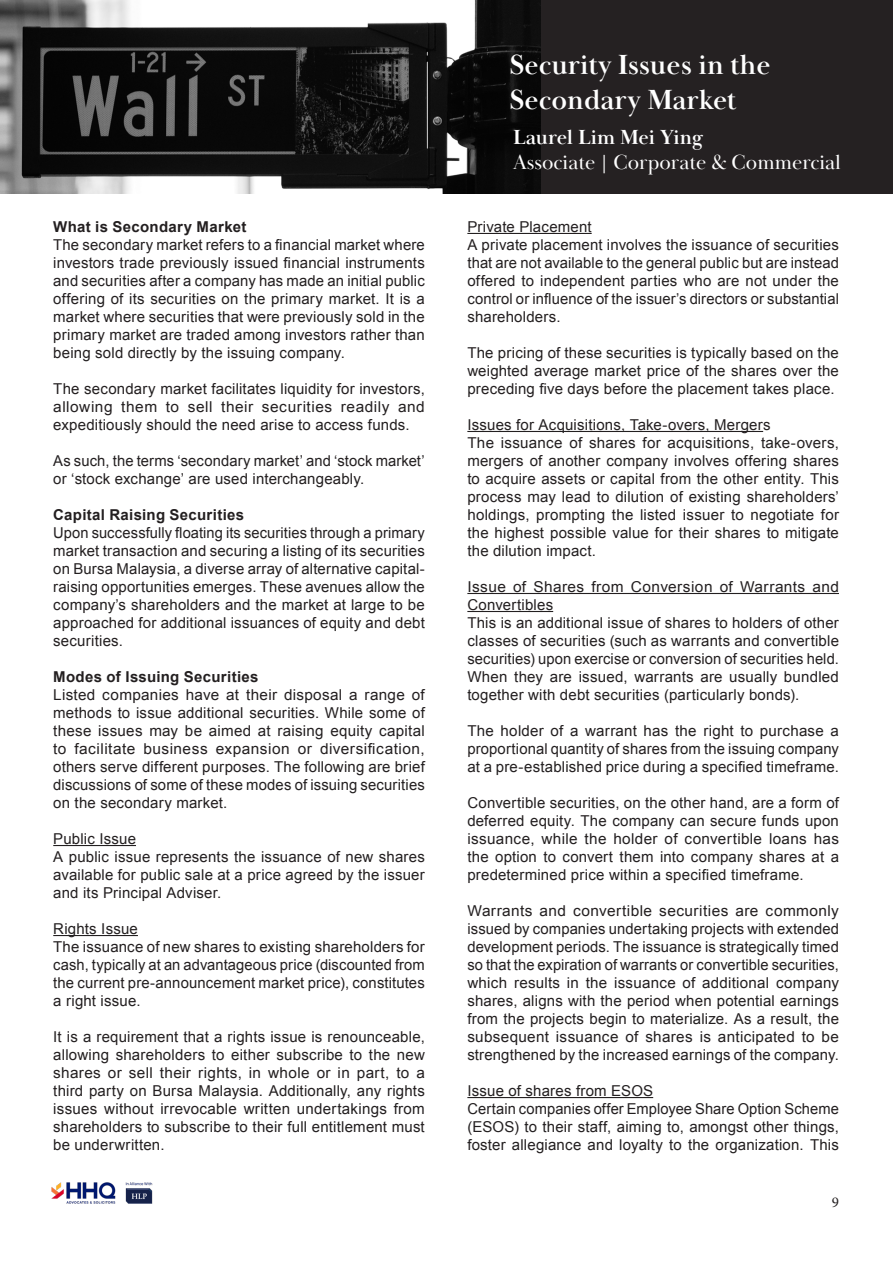
<style>
.page{position:relative;width:893px;height:1263px;background:#fff}
.page>*{position:absolute;margin:0;border:0;box-sizing:border-box;transform-origin:0 0}
.t1{font:700 28.5px/34.2px "Baskerville Display PT";color:#fff}
.t2{font:21px "Baskerville Display PT";color:#fff}
.t3{font:700 21px "Baskerville Display PT";color:#fff}
.t4{font:15px/18px "Arial";letter-spacing:.01em;color:#231f20;text-align:justify}
.t5{font:700 15px "Arial";letter-spacing:.02em;color:#231f20}
.t6{font:15px "Minion Pro";color:#231f20}
</style>
<div class="page">
<img style="left:51px;top:1182px;width:102px;height:22px">
<div style="left:0;top:0;width:893px;height:194px;background:#252122"></div>
<img style="left:0;top:0;width:541px;height:194px">
<hr style="left:53px;top:845px;width:83px;height:1px;background:#231f20">
<hr style="left:53px;top:935px;width:85px;height:1px;background:#231f20">
<hr style="left:467px;top:233px;width:125px;height:1px;background:#231f20">
<hr style="left:467px;top:431px;width:296px;height:1px;background:#231f20">
<hr style="left:467px;top:593px;width:372px;height:1px;background:#231f20">
<hr style="left:467px;top:611px;width:86px;height:1px;background:#231f20">
<hr style="left:467px;top:1097px;width:186px;height:1px;background:#231f20">
<p class="t5" style="left:53px;top:217px;width:195px">What is Secondary Market</p>
<p class="t4" style="left:53px;top:236px;width:373px">The secondary market refers to a financial market where investors trade previously issued financial instruments and securities after a company has made an initial public offering of its securities on the primary market. It is a market where securities that were previously sold in the primary market are traded among investors rather than being sold directly by the issuing company.</p>
<p class="t4" style="left:53px;top:380px;width:373px">The secondary market facilitates liquidity for investors, allowing them to sell their securities readily and expeditiously should the need arise to access funds.</p>
<p class="t4" style="left:53px;top:452px;width:373px">As such, the terms ‘secondary market’ and ‘stock market’ or ‘stock exchange’ are used interchangeably.</p>
<p class="t5" style="left:53px;top:505px;width:192px">Capital Raising Securities</p>
<p class="t4" style="left:53px;top:524px;width:373px">Upon successfully floating its securities through a primary market transaction and securing a listing of its securities on Bursa Malaysia, a diverse array of alternative capital&shy;raising opportunities emerges. These avenues allow the company’s shareholders and the market at large to be approached for additional issuances of equity and debt securities.</p>
<p class="t5" style="left:53px;top:667px;width:207px">Modes of Issuing Securities</p>
<p class="t4" style="left:53px;top:686px;width:373px">Listed companies have at their disposal a range of methods to issue additional securities. While some of these issues may be aimed at raising equity capital to facilitate business expansion or diversification, others serve different purposes. The following are brief discussions of some of these modes of issuing securities on the secondary market.</p>
<p class="t4" style="left:53px;top:830px;width:84px">Public Issue</p>
<p class="t4" style="left:53px;top:848px;width:373px">A public issue represents the issuance of new shares available for public sale at a price agreed by the issuer and its Principal Adviser.</p>
<p class="t4" style="left:53px;top:920px;width:86px">Rights Issue</p>
<p class="t4" style="left:53px;top:938px;width:373px">The issuance of new shares to existing shareholders for cash, typically at an advantageous price (discounted from the current pre-announcement market price), constitutes a right issue.</p>
<p class="t4" style="left:53px;top:1028px;width:373px">It is a requirement that a rights issue is renounceable, allowing shareholders to either subscribe to the new shares or sell their rights, in whole or in part, to a third party on Bursa Malaysia. Additionally, any rights issues without irrevocable written undertakings from shareholders to subscribe to their full entitlement must be underwritten.</p>
<p class="t1" style="left:510px;top:49px;width:263px">Security Issues in the<br>Secondary Market</p>
<p class="t3" style="left:513px;top:124px;width:192px">Laurel Lim Mei Ying</p>
<p class="t2" style="left:513px;top:149px;width:330px">Associate | Corporate &amp; Commercial</p>
<p class="t4" style="left:467px;top:218px;width:126px">Private Placement</p>
<p class="t4" style="left:467px;top:236px;width:373px">A private placement involves the issuance of securities that are not available to the general public but are instead offered to independent parties who are not under the control or influence of the issuer’s directors or substantial shareholders.</p>
<p class="t4" style="left:467px;top:344px;width:373px">The pricing of these securities is typically based on the weighted average market price of the shares over the preceding five days before the placement takes place.</p>
<p class="t4" style="left:467px;top:416px;width:305px">Issues for Acquisitions, Take-overs, Mergers</p>
<p class="t4" style="left:467px;top:434px;width:373px">The issuance of shares for acquisitions, take-overs, mergers of another company involves offering shares to acquire assets or capital from the other entity. This process may lead to dilution of existing shareholders’ holdings, prompting the listed issuer to negotiate for the highest possible value for their shares to mitigate the dilution impact.</p>
<p class="t4" style="left:467px;top:578px;width:373px">Issue of Shares from Conversion of Warrants and<br>Convertibles</p>
<p class="t4" style="left:467px;top:614px;width:373px">This is an additional issue of shares to holders of other classes of securities (such as warrants and convertible securities) upon exercise or conversion of securities held.<br>When they are issued, warrants are usually bundled together with debt securities (particularly bonds).</p>
<p class="t4" style="left:467px;top:722px;width:373px">The holder of a warrant has the right to purchase a proportional quantity of shares from the issuing company at a pre-established price during a specified timeframe.</p>
<p class="t4" style="left:467px;top:794px;width:373px">Convertible securities, on the other hand, are a form of deferred equity. The company can secure funds upon issuance, while the holder of convertible loans has the option to convert them into company shares at a predetermined price within a specified timeframe.</p>
<p class="t4" style="left:467px;top:902px;width:373px">Warrants and convertible securities are commonly issued by companies undertaking projects with extended development periods. The issuance is strategically timed so that the expiration of warrants or convertible securities, which results in the issuance of additional company shares, aligns with the period when potential earnings from the projects begin to materialize. As a result, the subsequent issuance of shares is anticipated to be strengthened by the increased earnings of the company.</p>
<p class="t4" style="left:467px;top:1082px;width:187px">Issue of shares from ESOS</p>
<p class="t4" style="left:467px;top:1100px;width:373px">Certain companies offer Employee Share Option Scheme (ESOS) to their staff, aiming to, amongst other things, foster allegiance and loyalty to the organization. This</p>
<p class="t6" style="left:832px;top:1192px;width:9px">9</p>
</div>
